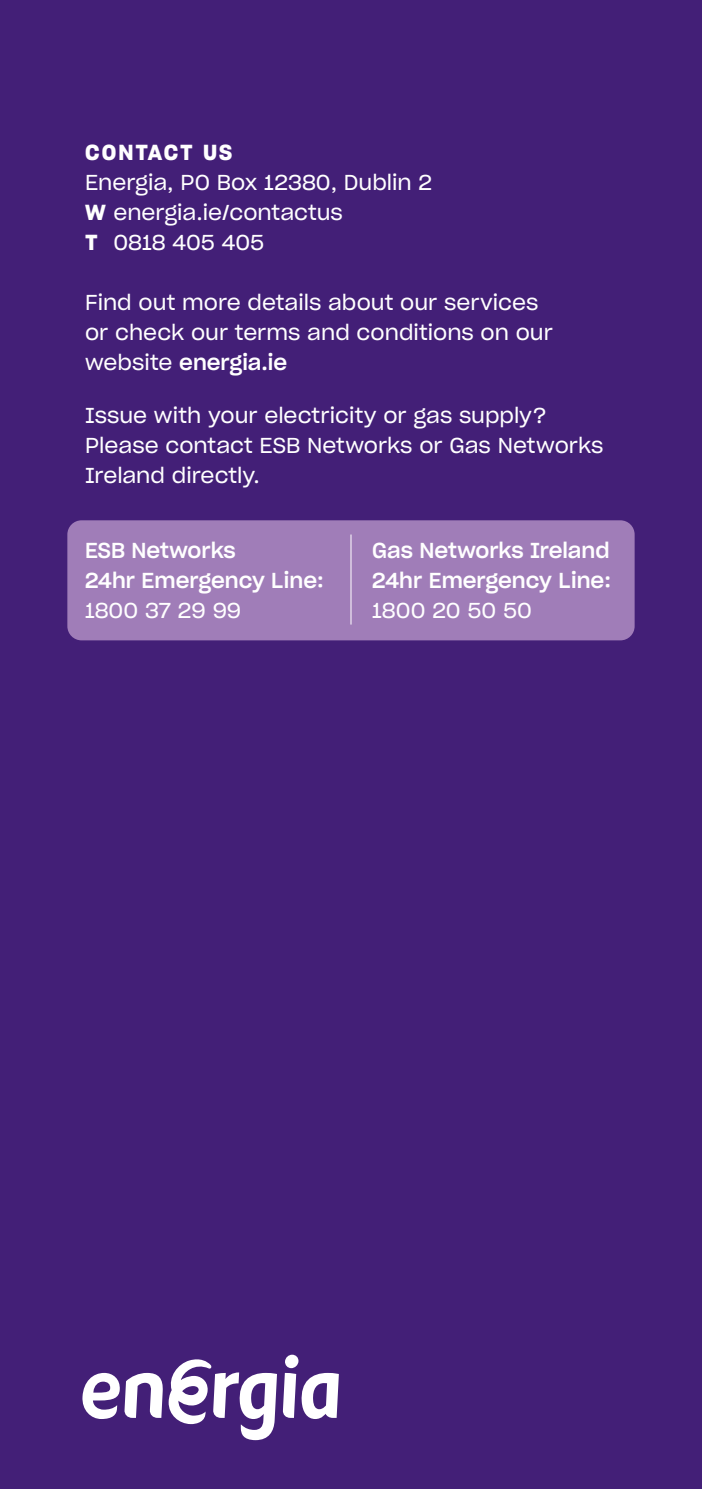
<style>
.page{position:relative;width:702px;height:1489px;background:#fff}
.page>*{position:absolute;margin:0;border:0;box-sizing:border-box;transform-origin:0 0}
.t1{font:21.25px/30px "Sharp Grotesk Book 20";color:#fff}
.t2{font:21.25px/30px "Sharp Grotesk Medium 20";color:#fff}
.t3{font:21.25px "Sharp Grotesk Semi Bold 20";letter-spacing:.1em;color:#fff}
.s1{font-family:"Sharp Grotesk Semi Bold 20"}
.s2{font-family:"Sharp Grotesk Medium 20"}
.s3{font-family:"Sharp Grotesk Book 20"}
</style>
<div class="page">
<div style="left:0;top:0;width:702px;height:1488px;background:#431f77"></div>
<div style="left:67px;top:520px;width:567px;height:120px;background:#a07db8;border-radius:14px"></div>
<hr style="left:350px;top:534px;width:1px;height:90px;background:#fff">
<svg style="left:283px;top:1354px;width:56px;height:64px"></svg>
<svg style="left:82px;top:1359px;width:195px;height:80px"></svg>
<p class="t3" style="left:85px;top:135px;width:149px">CONTACT US</p>
<p class="t1" style="left:85px;top:166px;width:348px">Energia, PO Box 12380, Dublin 2</p>
<p class="t1" style="left:85px;top:196px;width:259px"><span class="s1">W</span> energia.ie/contactus</p>
<p class="t1" style="left:85px;top:226px;width:181px"><span class="s1">T</span> 0818 405 405</p>
<p class="t1" style="left:85px;top:286px;width:469px">Find out more details about our services or check our terms and conditions on our website <span class="s2">energia.ie</span></p>
<p class="t1" style="left:85px;top:399px;width:519px">Issue with your electricity or gas supply?<br>Please contact ESB Networks or Gas Networks<br>Ireland directly.</p>
<p class="t2" style="left:85px;top:534px;width:240px">ESB Networks<br>24hr Emergency Line:<br><span class="s3">1800 37 29 99</span></p>
<p class="t2" style="left:372px;top:534px;width:240px;text-align:justify">Gas Networks Ireland 24hr Emergency Line:<br><span class="s3">1800 20 50 50</span></p>
</div>
